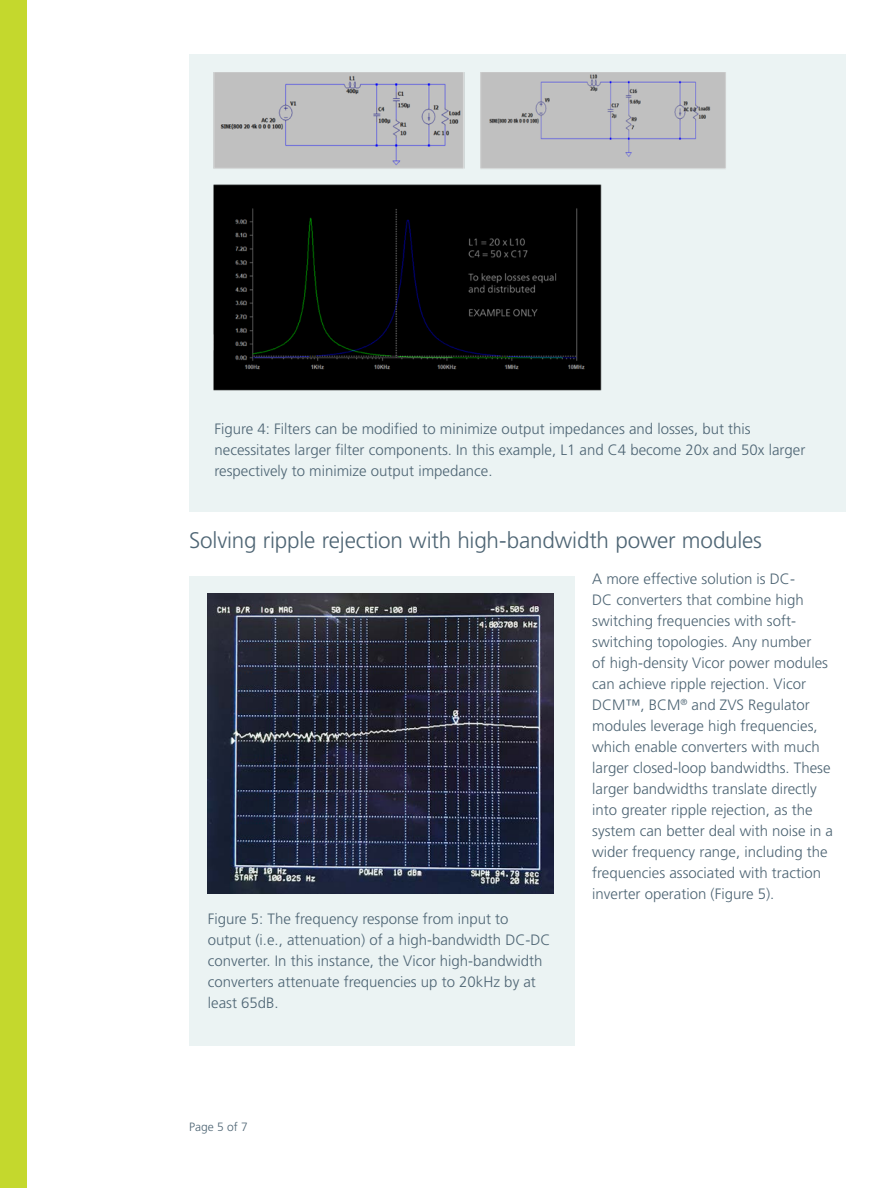
<style>
.page{position:relative;width:891px;height:1188px;background:#fff}
.page>*{position:absolute;margin:0;border:0;box-sizing:border-box;transform-origin:0 0}
.t1{font:300 22.5px "Frutiger LT Pro";letter-spacing:-.01em;color:#4e6574}
.t2{font:300 15px/21px "Frutiger LT Pro";color:#4e6574}
.t3{font:300 12px "Frutiger LT Pro";color:#4e6574}
</style>
<div class="page">
<div style="left:0;top:0;width:27px;height:1188px;background:#c4d82d"></div>
<div style="left:189px;top:54px;width:657px;height:457px;background:#ebf3f3"></div>
<img style="left:213px;top:72px;width:513px;height:319px">
<div style="left:189px;top:576px;width:385px;height:470px;background:#ebf3f3"></div>
<img style="left:208px;top:594px;width:346px;height:300px">
<p class="t2" style="left:215px;top:418px;width:592px">Figure 4: Filters can be modified to minimize output impedances and losses, but this necessitates larger filter components. In this example, L1 and C4 become 20x and 50x larger respectively to minimize output impedance.</p>
<h1 class="t1" style="left:189px;top:527px;width:575px">Solving ripple rejection with high-bandwidth power modules</h1>
<p class="t2" style="left:592px;top:568px;width:242px">A more effective solution is DC-<br>DC converters that combine high switching frequencies with soft&shy;switching topologies. Any number<br>of high-density Vicor power modules can achieve ripple rejection. Vicor DCM™, BCM<sup>®</sup> and ZVS Regulator modules leverage high frequencies, which enable converters with much larger closed-loop bandwidths. These larger bandwidths translate directly into greater ripple rejection, as the system can better deal with noise in a wider frequency range, including the frequencies associated with traction inverter operation (Figure 5).</p>
<p class="t2" style="left:208px;top:908px;width:344px">Figure 5: The frequency response from input to output (i.e., attenuation) of a high-bandwidth DC-DC converter. In this instance, the Vicor high-bandwidth converters attenuate frequencies up to 20kHz by at least 65dB.</p>
<p class="t3" style="left:189px;top:1120px;width:60px">Page 5 of 7</p>
</div>
